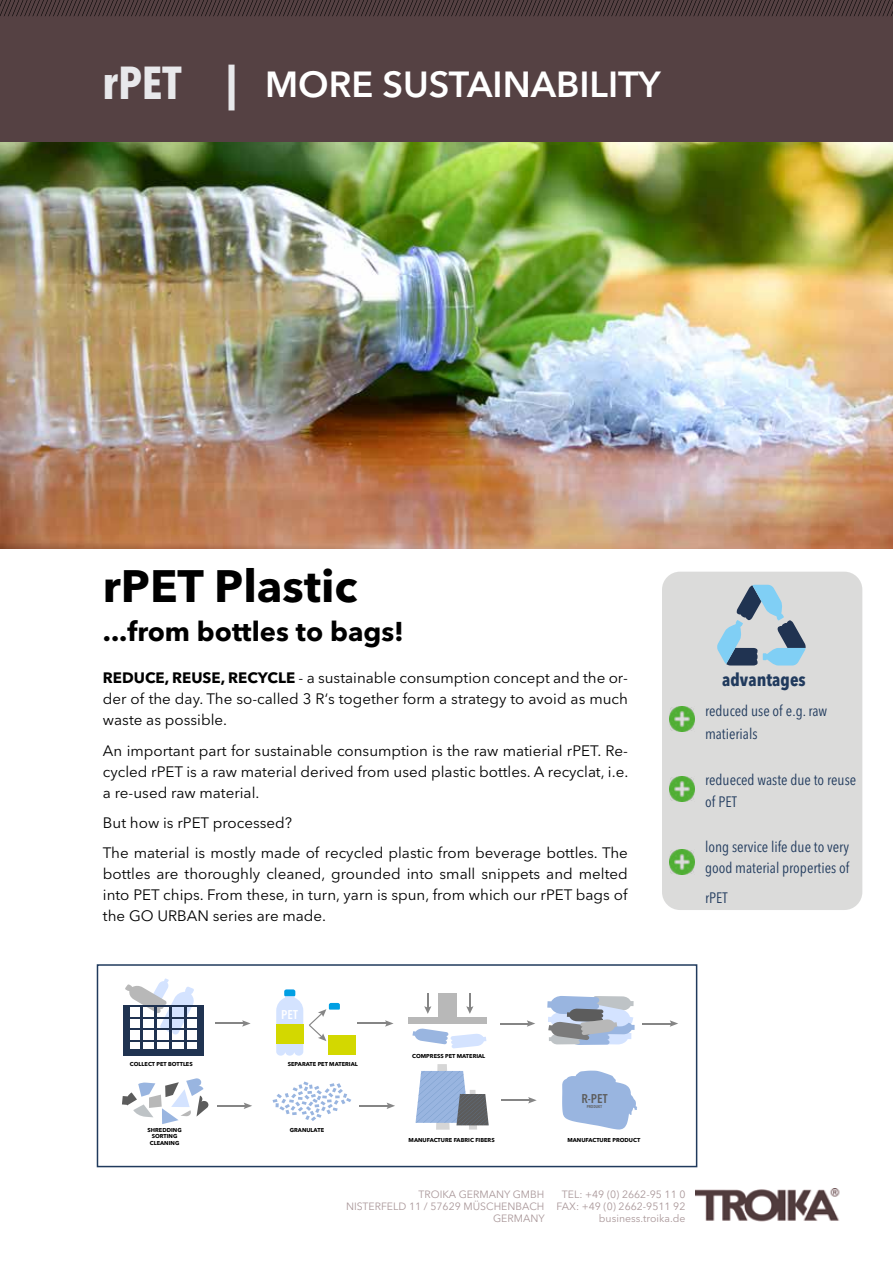
<style>
.page{position:relative;width:893px;height:1263px;background:#fff}
.page>*{position:absolute;margin:0;border:0;box-sizing:border-box;transform-origin:0 0}
.t1{font:700 45px "Avenir Next LT Pro";color:#000}
.t2{font:600 36px "Avenir Next LT Pro";color:#fff}
.t3{font:700 27px "Avenir Next LT Pro";color:#000}
.t4{font:700 condensed 18px "Avenir Next LT Pro";color:#203a5d}
.t5{font:15px/21px "Avenir Next LT Pro";color:#000;text-align:justify}
.t6{font:condensed 15px/22.8px "Avenir Next LT Pro";color:#203a5d}
.t7{font:600 condensed 12.6px "Avenir Next LT Pro";color:#5c5c5c}
.t8{font:600 condensed 12.6px "Avenir Next LT Pro";color:#fff}
.t9{font:10.5px/12.3px "Avenir Next LT Pro";color:#aa989a;text-align:right}
.t10{font:700 5.7px/6.8px "Avenir Next LT Pro";color:#000;text-align:center}
.t11{font:600 condensed 4.2px "Avenir Next LT Pro";color:#5c5c5c}
.s1{font-weight:700;font-stretch:condensed;font-size:45.75px;color:#e8e8eb}
.s2{font-weight:700}
</style>
<div class="page">
<div style="left:662px;top:572px;width:200px;height:338px;background:#dbdbda;border-radius:18px"></div>
<svg style="left:125px;top:978px;width:70px;height:57px"></svg>
<div style="left:123px;top:1005px;width:7px;height:50px;background:#203351"></div>
<div style="left:125px;top:1049px;width:74px;height:6px;background:#203351"></div>
<hr style="left:126px;top:1040px;width:76px;height:2px;background:#203351">
<hr style="left:126px;top:1028px;width:76px;height:2px;background:#203351">
<hr style="left:126px;top:1016px;width:76px;height:2px;background:#203351">
<hr style="left:126px;top:1005px;width:76px;height:2px;background:#203351">
<hr style="left:140px;top:1006px;width:2px;height:45px;background:#203351">
<hr style="left:155px;top:1006px;width:2px;height:45px;background:#203351">
<hr style="left:169px;top:1006px;width:3px;height:45px;background:#203351">
<hr style="left:184px;top:1006px;width:2px;height:45px;background:#203351">
<div style="left:197px;top:1005px;width:7px;height:50px;background:#203351"></div>
<div style="left:329px;top:1035px;width:27px;height:20px;background:#d3d800"></div>
<svg style="left:276px;top:989px;width:27px;height:67px;background:#d1e0b1"></svg>
<svg style="left:309px;top:1003px;width:31px;height:38px"></svg>
<svg style="left:216px;top:1020px;width:35px;height:7px"></svg>
<svg style="left:358px;top:1020px;width:36px;height:7px"></svg>
<svg style="left:412px;top:1028px;width:74px;height:20px"></svg>
<div style="left:408px;top:1017px;width:79px;height:6px;background:#b8b8b8"></div>
<div style="left:438px;top:993px;width:19px;height:27px;background:#b8b8b8"></div>
<svg style="left:466px;top:993px;width:7px;height:21px"></svg>
<svg style="left:424px;top:993px;width:7px;height:21px"></svg>
<svg style="left:547px;top:996px;width:88px;height:49px;background:#aeb9ca"></svg>
<hr style="left:500px;top:1023px;width:30px;height:1px;background:#858585">
<svg style="left:527px;top:1020px;width:8px;height:7px"></svg>
<hr style="left:642px;top:1023px;width:30px;height:1px;background:#858585">
<svg style="left:670px;top:1020px;width:8px;height:7px"></svg>
<svg style="left:122px;top:1078px;width:87px;height:46px"></svg>
<svg style="left:273px;top:1081px;width:78px;height:40px"></svg>
<svg style="left:217px;top:1102px;width:35px;height:7px"></svg>
<svg style="left:359px;top:1102px;width:36px;height:7px"></svg>
<svg style="left:502px;top:1097px;width:35px;height:6px"></svg>
<svg style="left:415px;top:1064px;width:74px;height:66px"></svg>
<svg style="left:562px;top:1070px;width:75px;height:60px"></svg>
<img style="left:0;top:141px;width:893px;height:408px">
<div style="left:0;top:0;width:893px;height:141px;background:#554143"></div>
<img style="left:696px;top:1188px;width:144px;height:34px">
<svg style="left:0;top:0;width:893px;height:17px"></svg>
<svg style="left:717px;top:585px;width:89px;height:80px"></svg>
<div style="left:97px;top:964px;width:600px;height:203px;border:2px solid #203a5d"></div>
<img style="left:669px;top:707px;width:25px;height:25px">
<img style="left:669px;top:777px;width:25px;height:25px">
<img style="left:669px;top:850px;width:25px;height:25px">
<h2 class="t2" style="left:102px;top:62px;width:560px"><span class="s1">rPET |</span> MORE SUSTAINABILITY</h2>
<h1 class="t1" style="left:103px;top:559px;width:256px">rPET Plastic</h1>
<h3 class="t3" style="left:103px;top:615px;width:303px">...from bottles to bags!</h3>
<p class="t5" style="left:103px;top:667px;width:527px"><span class="s2">REDUCE, REUSE, RECYCLE</span> - a sustainable consumption concept and the or&shy;der of the day. The so-called 3 R‘s together form a strategy to avoid as much waste as possible.</p>
<p class="t5" style="left:103px;top:740px;width:527px">An important part for sustainable consumption is the raw matierial rPET. Re&shy;cycled rPET is a raw material derived from used plastic bottles. A recyclat, i.e. a re-used raw material.</p>
<p class="t5" style="left:103px;top:807px;width:527px;line-height:30.3px">But how is rPET processed?<br>The material is mostly made of recycled plastic from beverage bottles. The</p>
<p class="t5" style="left:103px;top:863px;width:526px">bottles are thoroughly cleaned, grounded into small snippets and melted into PET chips. From these, in turn, yarn is spun, from which our rPET bags of the GO URBAN series are made.</p>
<p class="t4" style="left:722px;top:668px;width:85px">advantages</p>
<p class="t6" style="left:705px;top:699px;width:124px">reduced use of e.g. raw matierials</p>
<p class="t6" style="left:705px;top:768px;width:153px">redueced waste due to reuse of PET</p>
<p class="t6" style="left:705px;top:836px;width:146px;line-height:21.3px">long service life due to very good material properties of</p>
<p class="t6" style="left:705px;top:886px;width:24px">rPET</p>
<p class="t8" style="left:281px;top:1006px;width:18px">PET</p>
<p class="t10" style="left:130px;top:1060px;width:64px">COLLECT PET BOTTLES</p>
<p class="t10" style="left:288px;top:1060px;width:71px">SEPARATE PET MATERIAL</p>
<p class="t10" style="left:148px;top:1126px;width:36px">SHREDDING<br>SORTING<br>CLEANING</p>
<p class="t10" style="left:290px;top:1126px;width:36px">GRANULATE</p>
<p class="t10" style="left:412px;top:1052px;width:75px">COMPRESS PET MATERIAL</p>
<p class="t7" style="left:581px;top:1090px;width:27px">R-PET</p>
<p class="t11" style="left:587px;top:1103px;width:17px">PRODUKT</p>
<p class="t10" style="left:409px;top:1136px;width:88px">MANUFACTURE FABRIC FIBERS</p>
<p class="t10" style="left:567px;top:1136px;width:74px">MANUFACTURE PRODUCT</p>
<p class="t9" style="left:346px;top:1188px;width:200px">TROIKA GERMANY GMBH<br>NISTERFELD 11 / 57629 MÜSCHENBACH<br>GERMANY</p>
<p class="t9" style="left:556px;top:1188px;width:130px">TEL: +49 (0) 2662-95 11 0<br>FAX: +49 (0) 2662-9511 92 business.troika.de</p>
</div>
